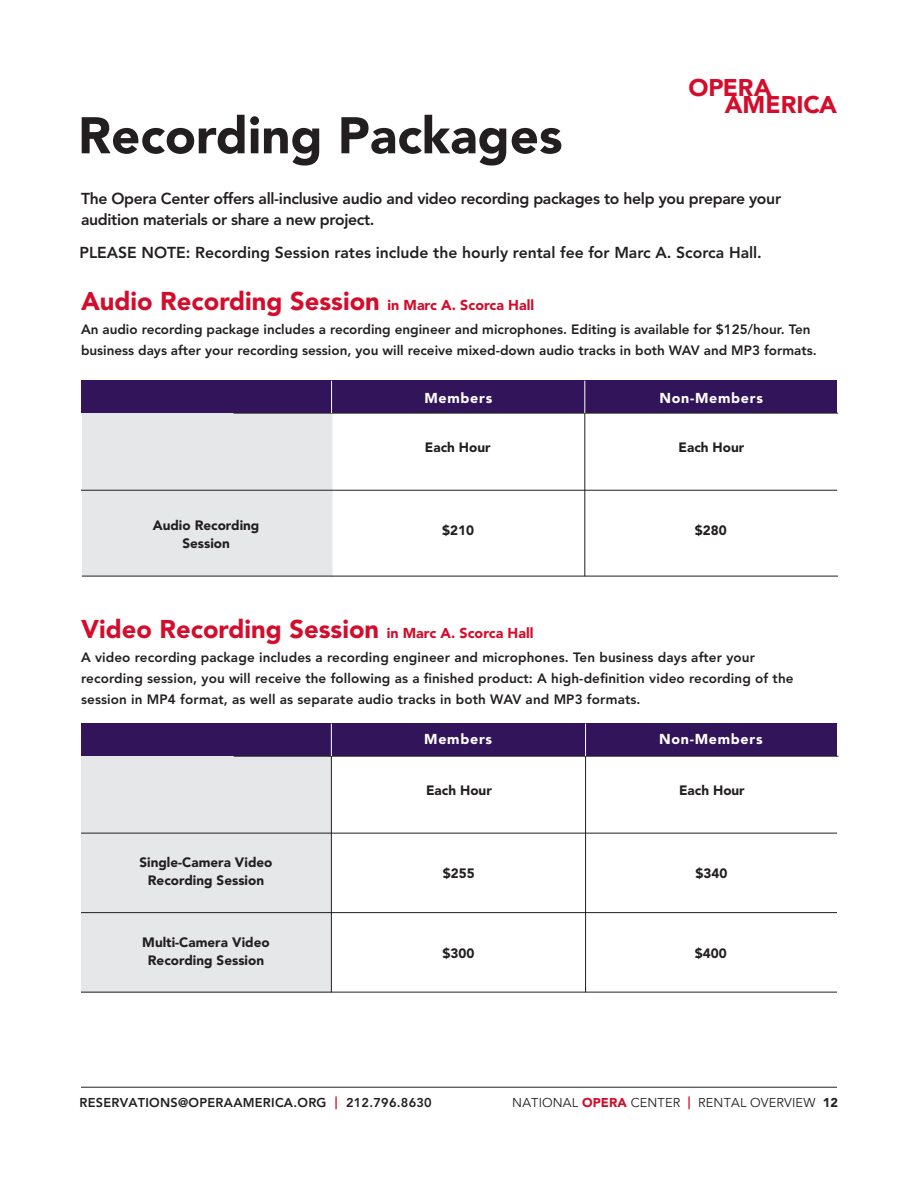
<style>
.page{position:relative;width:918px;height:1188px;background:#fff}
.page>*{position:absolute;margin:0;border:0;box-sizing:border-box;transform-origin:0 0}
.t1{font:900 51px "Avenir LT Std";color:#231f20}
.t2{font:900 25.5px "Avenir LT Std";color:#d30d2b}
.t3{font:900 24.15px/17px "Avenir";color:#d30d2b}
.t4{font:800 15.75px/21px "Avenir LT Std";letter-spacing:-.02em;color:#231f20}
.t5{font:800 15.75px "Avenir LT Std";color:#231f20}
.t6{font:900 14.25px "Avenir LT Std";letter-spacing:.05em;color:#fff}
.t7{font:800 13.5px/21px "Avenir LT Std";letter-spacing:.01em;color:#231f20}
.t8{font:900 13.5px/18px "Avenir LT Std";color:#231f20;text-align:center}
.t9{font:800 12.75px "Avenir LT Std";letter-spacing:.02em;color:#231f20}
.t10{font:12.75px "Avenir LT Std";letter-spacing:.01em;color:#231f20}
.s1{font-size:14.25px}
.s2{color:#d30d2b}
.s3{font-weight:900;color:#d30d2b}
.s4{font-weight:800;color:#d30d2b}
.s5{font-weight:900}
</style>
<div class="page">
<hr style="left:331px;top:381px;width:1px;height:195px;background:#231f20">
<div style="left:82px;top:381px;width:249px;height:195px;background:#e6e7e9"></div>
<div style="left:81px;top:381px;width:756px;height:32px;background:#32145b"></div>
<hr style="left:585px;top:386px;width:1px;height:190px;background:#231f20">
<hr style="left:233px;top:413px;width:605px;height:1px;background:#231f20">
<hr style="left:82px;top:576px;width:756px;height:1px;background:#231f20">
<hr style="left:584px;top:381px;width:1px;height:32px;background:#fff">
<hr style="left:331px;top:381px;width:1px;height:32px;background:#fff">
<hr style="left:81px;top:490px;width:756px;height:1px;background:#231f20">
<div style="left:81px;top:739px;width:251px;height:253px;background:#e6e7e9"></div>
<hr style="left:585px;top:729px;width:1px;height:263px;background:#231f20">
<div style="left:81px;top:724px;width:756px;height:32px;background:#32145b"></div>
<hr style="left:234px;top:756px;width:605px;height:1px;background:#231f20">
<hr style="left:81px;top:912px;width:756px;height:1px;background:#231f20">
<hr style="left:81px;top:992px;width:756px;height:1px;background:#231f20">
<hr style="left:585px;top:724px;width:1px;height:32px;background:#fff">
<hr style="left:81px;top:833px;width:756px;height:1px;background:#231f20">
<hr style="left:331px;top:755px;width:1px;height:237px;background:#231f20">
<hr style="left:331px;top:724px;width:1px;height:32px;background:#fff">
<hr style="left:81px;top:1087px;width:756px;height:1px;background:#231f20">
<h3 class="t3" style="left:725px;top:79px;width:114px;text-indent:-36px">OPERA<br>AMERICA</h3>
<p class="t1" style="left:78px;top:105px;width:486px">Recording Packages</p>
<p class="t4" style="left:81px;top:188px;width:702px">The Opera Center offers all-inclusive audio and video recording packages to help you prepare your audition materials or share a new project.</p>
<p class="t5" style="left:80px;top:243px;width:684px">PLEASE NOTE: Recording Session rates include the hourly rental fee for Marc A. Scorca Hall.</p>
<p class="t2" style="left:81px;top:286px;width:455px">Audio Recording Session <span class="s1">in Marc A. Scorca Hall</span></p>
<p class="t7" style="left:81px;top:319px;width:737px">An audio recording package includes a recording engineer and microphones. Editing is available for $125/hour. Ten business days after your recording session, you will receive mixed-down audio tracks in both WAV and MP3 formats.</p>
<p class="t6" style="left:424px;top:389px;width:69px">Members</p>
<p class="t6" style="left:660px;top:389px;width:105px">Non-Members</p>
<p class="t8" style="left:153px;top:516px;width:108px">Audio Recording<br>Session</p>
<p class="t8" style="left:425px;top:438px;width:67px">Each Hour</p>
<p class="t8" style="left:679px;top:438px;width:67px">Each Hour</p>
<p class="t8" style="left:442px;top:521px;width:33px">$210</p>
<p class="t8" style="left:695px;top:521px;width:33px">$280</p>
<p class="t2" style="left:81px;top:614px;width:454px">Video Recording Session <span class="s1">in Marc A. Scorca Hall</span></p>
<p class="t7" style="left:81px;top:647px;width:714px">A video recording package includes a recording engineer and microphones. Ten business days after your recording session, you will receive the following as a finished product: A high-definition video recording of the session in MP4 format, as well as separate audio tracks in both WAV and MP3 formats.</p>
<p class="t6" style="left:424px;top:730px;width:69px">Members</p>
<p class="t6" style="left:659px;top:730px;width:105px">Non-Members</p>
<p class="t8" style="left:139px;top:853px;width:135px">Single-Camera Video<br>Recording Session</p>
<p class="t8" style="left:142px;top:933px;width:129px">Multi-Camera Video<br>Recording Session</p>
<p class="t8" style="left:426px;top:781px;width:67px">Each Hour</p>
<p class="t8" style="left:443px;top:864px;width:33px">$255</p>
<p class="t8" style="left:442px;top:945px;width:33px">$300</p>
<p class="t8" style="left:679px;top:781px;width:67px">Each Hour</p>
<p class="t8" style="left:696px;top:864px;width:33px">$340</p>
<p class="t8" style="left:695px;top:945px;width:33px">$400</p>
<p class="t9" style="left:80px;top:1095px;width:354px">RESERVATIONS@OPERAAMERICA.ORG <span class="s2">|</span> 212.796.8630</p>
<p class="t10" style="left:512px;top:1095px;width:327px">NATIONAL <span class="s3">OPERA</span> CENTER <span class="s4">|</span> RENTAL OVERVIEW <span class="s5">12</span></p>
</div>
